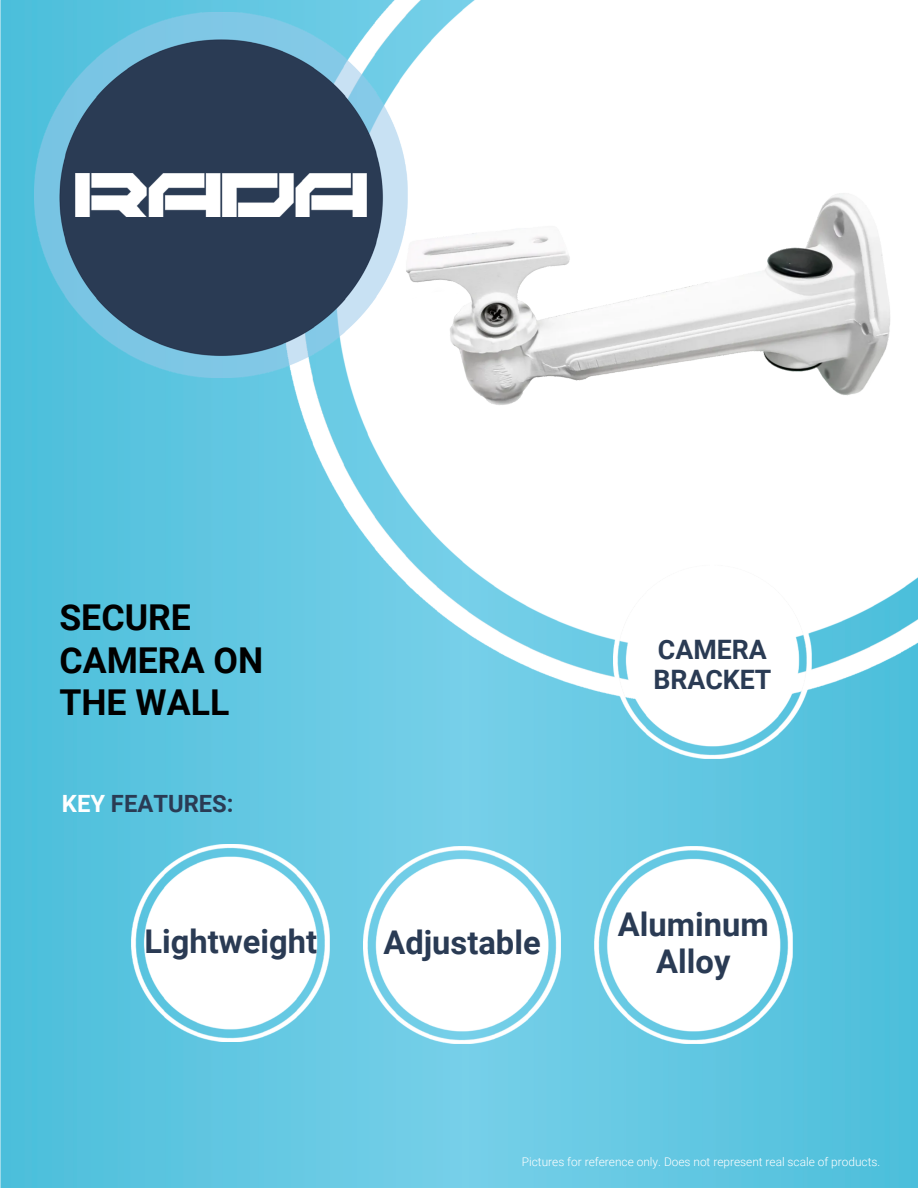
<style>
.page{position:relative;width:918px;height:1188px;background:#fff}
.page>*{position:absolute;margin:0;border:0;box-sizing:border-box;transform-origin:0 0}
.t1{font:700 35.7px/42.8px "Roboto";color:#000}
.t2{font:700 32.7px/37.5px "Roboto";color:#2a3b54;text-align:center}
.t3{font:700 26.7px/30px "Roboto";color:#2a3b54}
.t4{font:700 23.7px "Roboto";color:#2a3b54}
.t5{font:300 11.85px "Roboto";color:#fff}
.s1{color:#fff}
</style>
<div class="page">
<img style="left:0;top:0;width:918px;height:1188px">
<img style="left:282px;top:0;width:636px;height:703px">
<img style="left:363px;top:846px;width:198px;height:198px">
<img style="left:132px;top:845px;width:198px;height:197px">
<img style="left:594px;top:846px;width:198px;height:198px">
<img style="left:613px;top:561px;width:198px;height:198px">
<img style="left:35px;top:13px;width:373px;height:365px">
<img style="left:76px;top:174px;width:290px;height:42px">
<img style="left:397px;top:183px;width:506px;height:233px">
<h1 class="t1" style="left:59px;top:595px;width:205px">SECURE<br>CAMERA ON<br>THE WALL</h1>
<h3 class="t4" style="left:62px;top:787px;width:173px"><span class="s1">KEY</span> FEATURES:</h3>
<h2 class="t2" style="left:144px;top:921px;width:174px">Lightweight</h2>
<h2 class="t2" style="left:383px;top:923px;width:159px">Adjustable</h2>
<h3 class="t3" style="left:653px;top:633px;width:120px">CAMERA<br>BRACKET</h3>
<h2 class="t2" style="left:618px;top:904px;width:152px">Aluminum<br>Alloy</h2>
<p class="t5" style="left:522px;top:1154px;width:360px">Pictures for reference only. Does not represent real scale of products.</p>
</div>
